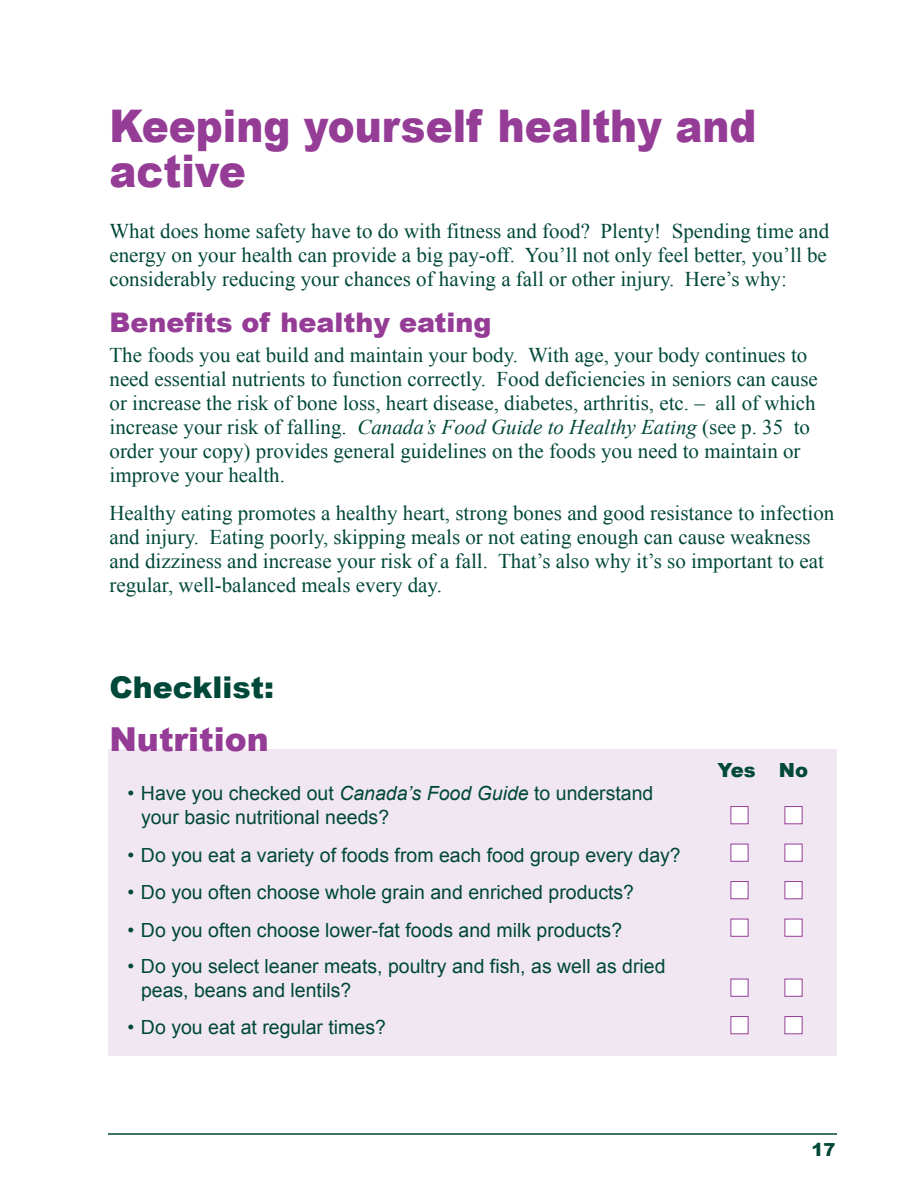
<style>
.page{position:relative;width:918px;height:1188px;background:#fff}
.page>*{position:absolute;margin:0;border:0;box-sizing:border-box;transform-origin:0 0}
.t1{font:900 45px/45px "Arial";color:#953c96;scale:.9 1}
.t2{font:900 33px "Arial";color:#953c96}
.t3{font:900 30px "Arial";color:#004839}
.t4{font:900 27px "Arial";color:#953c96}
.t5{font:21px/24px "Times New Roman";color:#004839}
.t6{font:19.5px/24px "Arial";color:#004839}
.t7{font:900 19.5px "Arial";color:#004839}
.t8{font:900 18px "Arial";color:#004839}
.s1{font-style:italic}
</style>
<div class="page">
<hr style="left:108px;top:1133px;width:729px;height:2px;background:#004839">
<div style="left:108px;top:749px;width:729px;height:307px;background:#f0e7f2"></div>
<div style="left:731px;top:807px;width:17px;height:17px;background:#fff"></div>
<div style="left:730px;top:806px;width:18px;height:18px;border:1px solid #953c96"></div>
<div style="left:785px;top:807px;width:17px;height:17px;background:#fff"></div>
<div style="left:784px;top:806px;width:18px;height:18px;border:1px solid #953c96"></div>
<div style="left:731px;top:844px;width:17px;height:17px;background:#fff"></div>
<div style="left:785px;top:844px;width:17px;height:17px;background:#fff"></div>
<div style="left:731px;top:882px;width:17px;height:17px;background:#fff"></div>
<div style="left:730px;top:881px;width:18px;height:18px;border:1px solid #953c96"></div>
<div style="left:785px;top:882px;width:17px;height:17px;background:#fff"></div>
<div style="left:784px;top:881px;width:18px;height:18px;border:1px solid #953c96"></div>
<div style="left:731px;top:919px;width:17px;height:17px;background:#fff"></div>
<div style="left:785px;top:919px;width:17px;height:17px;background:#fff"></div>
<div style="left:731px;top:979px;width:17px;height:17px;background:#fff"></div>
<div style="left:785px;top:979px;width:17px;height:17px;background:#fff"></div>
<div style="left:731px;top:1017px;width:17px;height:17px;background:#fff"></div>
<div style="left:730px;top:1016px;width:18px;height:18px;border:1px solid #953c96"></div>
<div style="left:785px;top:1017px;width:17px;height:17px;background:#fff"></div>
<div style="left:784px;top:1016px;width:18px;height:18px;border:1px solid #953c96"></div>
<h1 class="t1" style="left:110px;top:104px;width:721px">Keeping yourself healthy and active</h1>
<p class="t5" style="left:110px;top:218px;width:721px;text-align:justify">What does home safety have to do with fitness and food? Plenty! Spending time and energy on your health can provide a big pay-off. You’ll not only feel better, you’ll be considerably reducing your chances of having a fall or other injury. Here’s why:</p>
<p class="t4" style="left:110px;top:308px;width:384px">Benefits of healthy eating</p>
<p class="t5" style="left:110px;top:343px;width:710px">The foods you eat build and maintain your body. With age, your body continues to need essential nutrients to function correctly. Food deficiencies in seniors can cause or increase the risk of bone loss, heart disease, diabetes, arthritis, etc. – all of which increase your risk of falling. <span class="s1">Canada’s Food Guide to Healthy Eating</span> (see p. 35 to order your copy) provides general guidelines on the foods you need to maintain or improve your health.</p>
<p class="t5" style="left:110px;top:500px;width:726px">Healthy eating promotes a healthy heart, strong bones and good resistance to infection and injury. Eating poorly, skipping meals or not eating enough can cause weakness and dizziness and increase your risk of a fall. That’s also why it’s so important to eat regular, well-balanced meals every day.</p>
<h3 class="t3" style="left:110px;top:671px;width:166px">Checklist:</h3>
<h2 class="t2" style="left:110px;top:721px;width:161px">Nutrition</h2>
<p class="t6" style="left:141px;top:781px;width:514px;text-indent:-14px">• Have you checked out <span class="s1">Canada’s Food Guide</span> to understand your basic nutritional needs?</p>
<p class="t6" style="left:128px;top:843px;width:555px">• Do you eat a variety of foods from each food group every day?</p>
<p class="t6" style="left:128px;top:880px;width:508px">• Do you often choose whole grain and enriched products?</p>
<p class="t6" style="left:128px;top:918px;width:496px">• Do you often choose lower-fat foods and milk products?</p>
<p class="t6" style="left:141px;top:954px;width:526px;text-indent:-14px">• Do you select leaner meats, poultry and fish, as well as dried peas, beans and lentils?</p>
<p class="t6" style="left:128px;top:1015px;width:260px">• Do you eat at regular times?</p>
<p class="t7" style="left:717px;top:760px;width:92px">Yes No</p>
<p class="t8" style="left:811px;top:1139px;width:26px">17</p>
</div>
